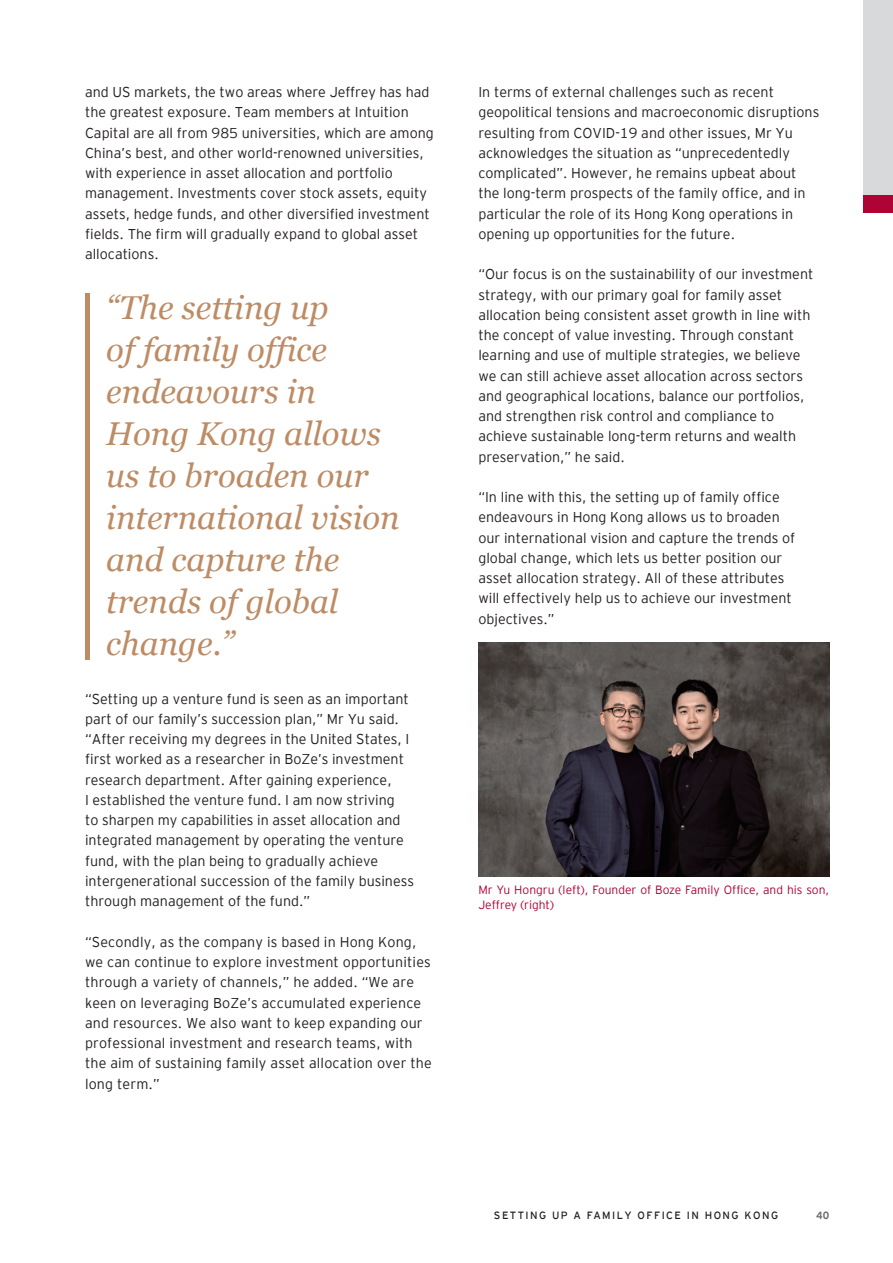
<style>
.page{position:relative;width:893px;height:1263px;background:#fff}
.page>*{position:absolute;margin:0;border:0;box-sizing:border-box;transform-origin:0 0}
._00_txt{font:italic 33px/42px "Georgia";color:#bd8c65}
._00_txt-2{font:300 14.25px/20.2px "EY Interstate";color:#231f20}
.t1{font:300 12px/15px "EY Interstate";color:#af0336}
.t2{font:10.5px "EY Interstate";letter-spacing:.14em;color:#231f20}
.t3{font:700 10.5px "EY Interstate";color:#6c6d70}
</style>
<div class="page">
<div style="left:863px;top:0;width:30px;height:213px;background:#d8d9db"></div>
<div style="left:863px;top:196px;width:30px;height:17px;background:#af0336"></div>
<hr style="left:85px;top:293px;width:4px;height:367px;background:#bd8c65">
<img style="left:478px;top:642px;width:351px;height:234px">
<p class="_00_txt-2" style="left:85px;top:81px;width:350px">and US markets, the two areas where Jeffrey has had the greatest exposure. Team members at Intuition Capital are all from 985 universities, which are among China’s best, and other world-renowned universities, with experience in asset allocation and portfolio management. Investments cover stock assets, equity assets, hedge funds, and other diversified investment fields. The firm will gradually expand to global asset allocations.</p>
<p class="_00_txt-2" style="left:478px;top:81px;width:342px">In terms of external challenges such as recent geopolitical tensions and macroeconomic disruptions resulting from COVID-19 and other issues, Mr Yu acknowledges the situation as “unprecedentedly complicated”. However, he remains upbeat about the long-term prospects of the family office, and in particular the role of its Hong Kong operations in opening up opportunities for the future.</p>
<p class="_00_txt-2" style="left:478px;top:263px;width:337px">“Our focus is on the sustainability of our investment strategy, with our primary goal for family asset allocation being consistent asset growth in line with the concept of value investing. Through constant learning and use of multiple strategies, we believe we can still achieve asset allocation across sectors and geographical locations, balance our portfolios, and strengthen risk control and compliance to achieve sustainable long-term returns and wealth preservation,” he said.</p>
<p class="_00_txt-2" style="left:478px;top:486px;width:318px">“In line with this, the setting up of family office endeavours in Hong Kong allows us to broaden our international vision and capture the trends of global change, which lets us better position our asset allocation strategy. All of these attributes will effectively help us to achieve our investment objectives.”</p>
<p class="_00_txt" style="left:106px;top:287px;width:295px">“The setting up<br>of family office endeavours in<br>Hong Kong allows us to broaden our international vision and capture the trends of global change.”</p>
<p class="_00_txt-2" style="left:85px;top:688px;width:331px">“Setting up a venture fund is seen as an important part of our family’s succession plan,” Mr Yu said. “After receiving my degrees in the United States, I first worked as a researcher in BoZe’s investment research department. After gaining experience,<br>I established the venture fund. I am now striving<br>to sharpen my capabilities in asset allocation and integrated management by operating the venture fund, with the plan being to gradually achieve intergenerational succession of the family business through management of the fund.”</p>
<p class="_00_txt-2" style="left:85px;top:931px;width:348px">“Secondly, as the company is based in Hong Kong, we can continue to explore investment opportunities through a variety of channels,” he added. “We are keen on leveraging BoZe’s accumulated experience and resources. We also want to keep expanding our professional investment and research teams, with the aim of sustaining family asset allocation over the long term.”</p>
<p class="t1" style="left:478px;top:882px;width:352px">Mr Yu Hongru (left), Founder of Boze Family Office, and his son,<br>Jeffrey (right)</p>
<p class="t2" style="left:494px;top:1207px;width:286px">SETTING UP A FAMILY OFFICE IN HONG KONG</p>
<p class="t3" style="left:816px;top:1207px;width:15px">40</p>
</div>
